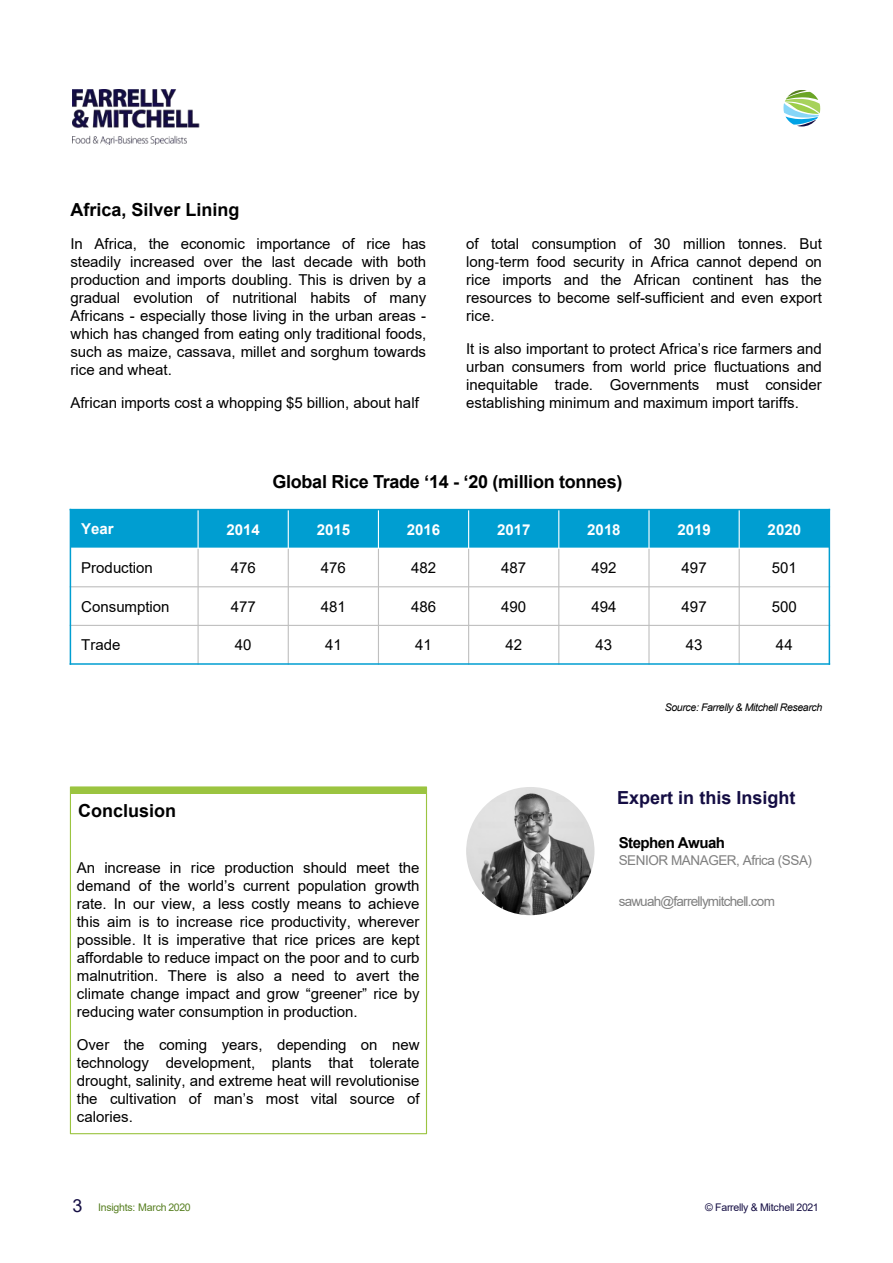
<style>
.page{position:relative;width:893px;height:1263px;background:#fff}
.page>*{position:absolute;margin:0;border:0;box-sizing:border-box;transform-origin:0 0}
.t1{font:700 18px "Arial";letter-spacing:-.015em;color:#000}
.t2{font:700 18px "Arial";color:#140d43}
.t3{font:15px/18px "Arial";color:#000;text-align:justify}
.t4{font:700 15px "Arial";color:#fff}
.t5{font:700 15px "Arial";letter-spacing:-.035em;color:#000}
.t6{font:13.5px "Arial";letter-spacing:-.05em;color:#7f7f7f}
.t7{font:italic 10.5px "Arial";letter-spacing:-.035em;color:#000}
.t8{font:10.5px "Arial";letter-spacing:-.025em;color:#140d43}
.t9{font:10.5px "Arial";letter-spacing:-.025em;color:#577f21}
.s1{font-family:"Cambria Math"}
.s2{font-size:18px;color:#140d43}
</style>
<div class="page">
<img style="left:72px;top:89px;width:128px;height:55px">
<svg style="left:783px;top:90px;width:37px;height:36px"></svg>
<div style="left:70px;top:786px;width:357px;height:348px;background:#fff;border:1px solid #9bc440"></div>
<div style="left:70px;top:787px;width:356px;height:6px;background:#9bc440"></div>
<img style="left:466px;top:787px;width:128px;height:128px;border-radius:64px">
<div style="left:70px;top:510px;width:128px;height:38px;background:#009ed1"></div>
<div style="left:198px;top:510px;width:90px;height:38px;background:#009ed1"></div>
<div style="left:288px;top:510px;width:90px;height:38px;background:#009ed1"></div>
<div style="left:378px;top:510px;width:90px;height:38px;background:#009ed1"></div>
<div style="left:468px;top:510px;width:91px;height:38px;background:#009ed1"></div>
<div style="left:559px;top:510px;width:90px;height:38px;background:#009ed1"></div>
<div style="left:649px;top:510px;width:90px;height:38px;background:#009ed1"></div>
<div style="left:739px;top:510px;width:90px;height:38px;background:#009ed1"></div>
<hr style="left:197px;top:509px;width:2px;height:39px;background:#fff">
<hr style="left:197px;top:548px;width:2px;height:117px;background:#bfbfbf">
<hr style="left:288px;top:509px;width:1px;height:39px;background:#fff">
<hr style="left:288px;top:548px;width:1px;height:117px;background:#bfbfbf">
<hr style="left:378px;top:509px;width:1px;height:39px;background:#fff">
<hr style="left:378px;top:548px;width:1px;height:117px;background:#bfbfbf">
<hr style="left:468px;top:509px;width:1px;height:39px;background:#fff">
<hr style="left:468px;top:548px;width:1px;height:117px;background:#bfbfbf">
<hr style="left:558px;top:509px;width:1px;height:39px;background:#fff">
<hr style="left:558px;top:548px;width:1px;height:117px;background:#bfbfbf">
<hr style="left:648px;top:509px;width:1px;height:39px;background:#fff">
<hr style="left:648px;top:548px;width:1px;height:117px;background:#bfbfbf">
<hr style="left:738px;top:509px;width:1px;height:39px;background:#fff">
<hr style="left:738px;top:548px;width:1px;height:117px;background:#bfbfbf">
<hr style="left:70px;top:548px;width:760px;height:1px;background:#fff">
<hr style="left:70px;top:586px;width:760px;height:1px;background:#bfbfbf">
<hr style="left:70px;top:625px;width:760px;height:1px;background:#bfbfbf">
<hr style="left:70px;top:509px;width:1px;height:156px;background:#009ed1">
<hr style="left:828px;top:509px;width:2px;height:156px;background:#009ed1">
<hr style="left:70px;top:509px;width:760px;height:1px;background:#009ed1">
<hr style="left:70px;top:663px;width:760px;height:2px;background:#009ed1">
<p class="t1" style="left:70px;top:203px;width:170px">Africa, Silver Lining</p>
<p class="t3" style="left:70px;top:236px;width:357px">In Africa, the economic importance of rice has steadily increased over the last decade with both production and imports doubling. This is driven by a gradual evolution of nutritional habits of many Africans - especially those living in the urban areas - which has changed from eating only traditional foods, such as maize, cassava, millet and sorghum towards rice and wheat.</p>
<p class="t3" style="left:70px;top:395px;width:350px">African imports cost a whopping $5 billion, about half</p>
<p class="t3" style="left:466px;top:236px;width:357px">of total consumption of 30 million tonnes. But long<span class="s1">‐</span>term food security in Africa cannot depend on rice imports and the African continent has the resources to become self-sufficient and even export rice.</p>
<p class="t3" style="left:466px;top:341px;width:357px">It is also important to protect Africa’s rice farmers and urban consumers from world price fluctuations and inequitable trade. Governments must consider establishing minimum and maximum import tariffs.</p>
<p class="t1" style="left:272px;top:475px;width:351px">Global Rice Trade ‘14 - ‘20 (million tonnes)</p>
<p class="t4" style="left:81px;top:524px;width:34px">Year</p>
<p class="t4" style="left:226px;top:524px;width:35px">2014</p>
<p class="t4" style="left:317px;top:524px;width:35px">2015</p>
<p class="t4" style="left:407px;top:524px;width:35px">2016</p>
<p class="t4" style="left:497px;top:524px;width:35px">2017</p>
<p class="t4" style="left:587px;top:524px;width:35px">2018</p>
<p class="t4" style="left:677px;top:524px;width:35px">2019</p>
<p class="t4" style="left:767px;top:524px;width:35px">2020</p>
<p class="t3" style="left:81px;top:560px;width:73px">Production</p>
<p class="t3" style="left:231px;top:560px;width:27px">476</p>
<p class="t3" style="left:321px;top:560px;width:27px">476</p>
<p class="t3" style="left:411px;top:560px;width:27px">482</p>
<p class="t3" style="left:501px;top:560px;width:27px">487</p>
<p class="t3" style="left:591px;top:560px;width:27px">492</p>
<p class="t3" style="left:681px;top:560px;width:27px">497</p>
<p class="t3" style="left:771px;top:560px;width:27px">501</p>
<p class="t3" style="left:81px;top:598px;width:90px">Consumption</p>
<p class="t3" style="left:231px;top:598px;width:27px">477</p>
<p class="t3" style="left:321px;top:598px;width:27px">481</p>
<p class="t3" style="left:411px;top:598px;width:27px">486</p>
<p class="t3" style="left:501px;top:598px;width:27px">490</p>
<p class="t3" style="left:591px;top:598px;width:27px">494</p>
<p class="t3" style="left:681px;top:598px;width:27px">497</p>
<p class="t3" style="left:771px;top:598px;width:27px">500</p>
<p class="t3" style="left:81px;top:637px;width:41px">Trade</p>
<p class="t3" style="left:235px;top:637px;width:18px">40</p>
<p class="t3" style="left:325px;top:637px;width:18px">41</p>
<p class="t3" style="left:415px;top:637px;width:18px">41</p>
<p class="t3" style="left:505px;top:637px;width:18px">42</p>
<p class="t3" style="left:595px;top:637px;width:18px">43</p>
<p class="t3" style="left:685px;top:637px;width:18px">43</p>
<p class="t3" style="left:776px;top:637px;width:18px">44</p>
<p class="t1" style="left:78px;top:804px;width:99px">Conclusion</p>
<p class="t3" style="left:77px;top:859px;width:344px">An increase in rice production should meet the demand of the world’s current population growth rate. In our view, a less costly means to achieve this aim is to increase rice productivity, wherever possible. It is imperative that rice prices are kept affordable to reduce impact on the poor and to curb malnutrition. There is also a need to avert the climate change impact and grow “greener” rice by reducing water consumption in production.</p>
<p class="t3" style="left:77px;top:1036px;width:344px">Over the coming years, depending on new technology development, plants that tolerate drought, salinity, and extreme heat will revolutionise the cultivation of man’s most vital source of calories.</p>
<p class="t7" style="left:664px;top:703px;width:159px">Source: Farrelly &amp; Mitchell Research</p>
<p class="t2" style="left:617px;top:791px;width:180px">Expert in this Insight</p>
<p class="t5" style="left:618px;top:837px;width:108px">Stephen Awuah</p>
<p class="t6" style="left:618px;top:854px;width:195px">SENIOR MANAGER, Africa (SSA)</p>
<p class="t6" style="left:618px;top:896px;width:158px">sawuah@farrellymitchell.com</p>
<p class="t9" style="left:72px;top:1203px;width:120px"><span class="s2">3</span> Insights: March 2020</p>
<p class="t8" style="left:705px;top:1203px;width:115px">© Farrelly &amp; Mitchell 2021</p>
</div>
